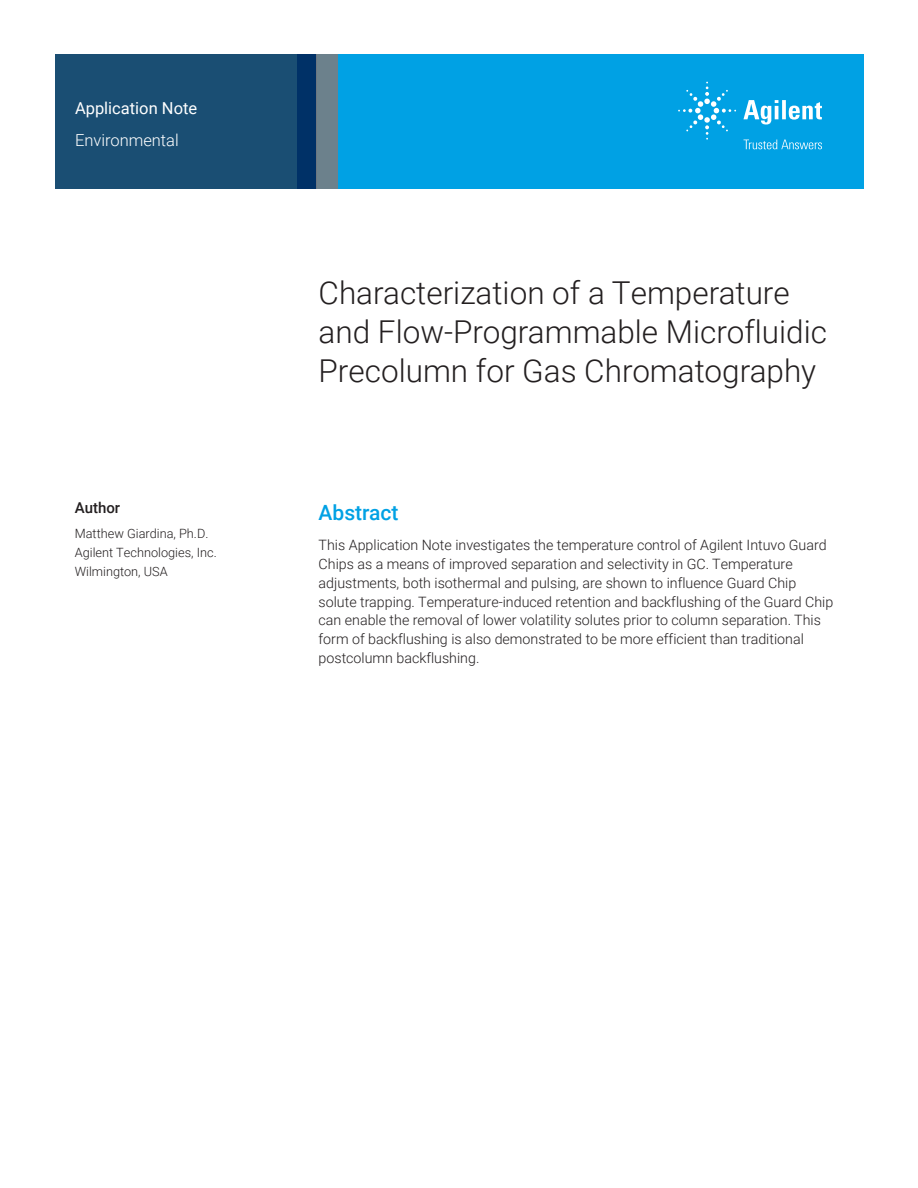
<style>
.page{position:relative;width:918px;height:1188px;background:#fff}
.page>*{position:absolute;margin:0;border:0;box-sizing:border-box;transform-origin:0 0}
.t1{font:300 31.5px/39px "Roboto";color:#231f20}
.Header_1{font:500 21px "Roboto";color:#00a1e4}
.Doctype{font:16.5px "Roboto";color:#fff}
.Area_Identifier{font:300 16.5px "Roboto";color:#fff}
.DATA_author_title{font:500 15px "Roboto";color:#231f20}
.Text{font:300 14.25px/18.8px "Roboto";color:#231f20}
.DATA_author_name___i{font:300 12.75px/18.8px "Roboto";color:#231f20}
</style>
<div class="page">
<div style="left:297px;top:54px;width:567px;height:135px;background:#00a1e4"></div>
<svg style="left:55px;top:54px;width:261px;height:135px;background:#184b72"></svg>
<div style="left:316px;top:54px;width:22px;height:135px;background:#6c818c"></div>
<svg style="left:743px;top:100px;width:79px;height:25px"></svg>
<svg style="left:678px;top:82px;width:58px;height:58px"></svg>
<svg style="left:744px;top:140px;width:78px;height:9px"></svg>
<p class="Doctype" style="left:75px;top:96px;width:124px">Application Note</p>
<p class="Area_Identifier" style="left:75px;top:129px;width:105px">Environmental</p>
<p class="DATA_author_title" style="left:75px;top:498px;width:47px">Author</p>
<p class="DATA_author_name___i" style="left:75px;top:524px;width:143px">Matthew Giardina, Ph.D.<br>Agilent Technologies, Inc.<br>Wilmington, USA</p>
<p class="t1" style="left:319px;top:272px;width:510px">Characterization of a Temperature and Flow-Programmable Microfluidic<br>Precolumn for Gas Chromatography</p>
<p class="Header_1" style="left:319px;top:498px;width:82px">Abstract</p>
<p class="Text" style="left:319px;top:535px;width:516px">This Application Note investigates the temperature control of Agilent Intuvo Guard Chips as a means of improved separation and selectivity in GC. Temperature adjustments, both isothermal and pulsing, are shown to influence Guard Chip solute trapping. Temperature-induced retention and backflushing of the Guard Chip can enable the removal of lower volatility solutes prior to column separation. This form of backflushing is also demonstrated to be more efficient than traditional postcolumn backflushing.</p>
</div>
